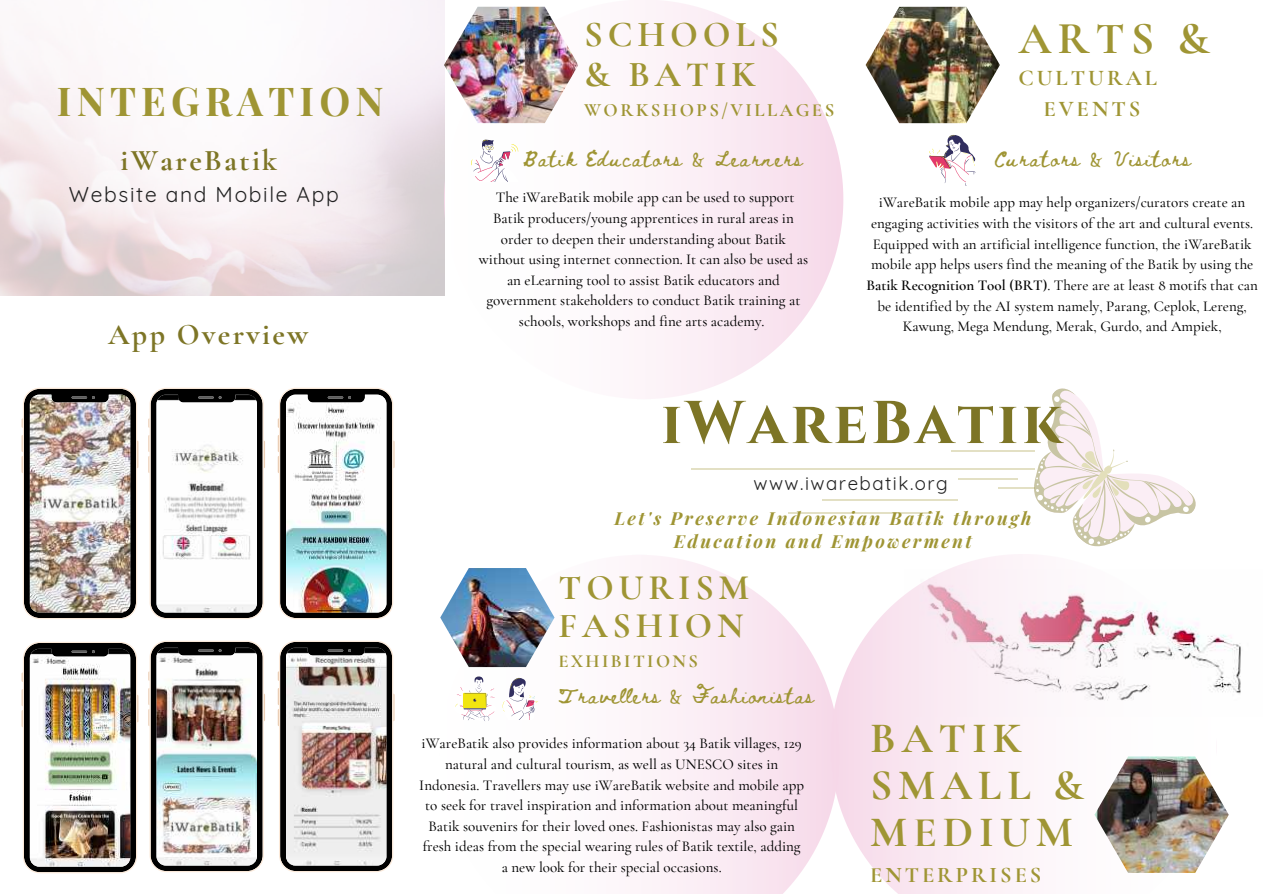
<style>
.page{position:relative;width:1263px;height:894px;background:#fff}
.page>*{position:absolute;margin:0;border:0;box-sizing:border-box;transform-origin:0 0}
.t1{font:700 60.15px "Cinzel";letter-spacing:.06em;color:#7d7526}
.t2{font:700 45.6px "Cormorant Garamond";color:#9f9534}
.t3{font:700 43.35px/47px "Cormorant Garamond";letter-spacing:.135em;color:#9f9534}
.t4{font:700 39px "Playfair Display SC";letter-spacing:.135em;color:#9f9534}
.t5{font:700 36.45px/39.5px "Cormorant Garamond";letter-spacing:.135em;color:#9f9534}
.t6{font:700 35.85px/38.8px "Cormorant Garamond";letter-spacing:.135em;color:#9f9534}
.t7{font:700 30px "Cormorant Garamond";letter-spacing:.08em;color:#7d7526}
.t8{font:700 22.5px/30.9px "Cormorant Garamond";letter-spacing:.135em;color:#9f9534;text-align:center}
.t9{font:700 22.35px "Cormorant Garamond";letter-spacing:.135em;color:#9f9534}
.t10{font:21px "Quicksand";letter-spacing:.08em;color:#222}
.t11{font:18.75px "Quicksand";letter-spacing:.08em;color:#222}
.t12{font:700 18.75px "Cormorant Garamond";letter-spacing:.135em;color:#9f9534}
.t13{font:700 18.45px "Cormorant Garamond";letter-spacing:.135em;color:#9f9534}
.t14{font:italic 700 18px/22.6px "Playfair Display";letter-spacing:.135em;color:#9f9534;text-align:center}
.t15{font:15.3px "Beth Ellen";letter-spacing:.11em;color:#9f9534}
.t16{font:15.3px "Beth Ellen";letter-spacing:.09em;color:#9f9534}
.t17{font:500 15px/20.5px "Cormorant Garamond";color:#000;text-align:center}
.s1{font-weight:600}
</style>
<div class="page">
<svg style="left:444px;top:0;width:399px;height:399px;fill:#fdf6fa"></svg>
<img style="left:1216px;top:634px;width:25px;height:60px">
<svg style="left:839px;top:555px;width:377px;height:338px;fill:#fcf3f8"></svg>
<svg style="left:1015px;top:388px;width:186px;height:176px"></svg>
<img style="left:22px;top:387px;width:116px;height:232px">
<svg style="left:148px;top:387px;width:117px;height:232px"></svg>
<img style="left:278px;top:387px;width:117px;height:232px">
<img style="left:148px;top:641px;width:117px;height:230px">
<img style="left:22px;top:642px;width:116px;height:231px">
<img style="left:278px;top:641px;width:117px;height:230px">
<img style="left:444px;top:7px;width:134px;height:116px">
<hr style="left:951px;top:450px;width:84px;height:1px;background:#9f9534">
<hr style="left:958px;top:478px;width:59px;height:1px;background:#9f9534">
<hr style="left:999px;top:487px;width:36px;height:1px;background:#9f9534">
<hr style="left:822px;top:499px;width:136px;height:1px;background:#9f9534">
<hr style="left:788px;top:512px;width:145px;height:1px;background:#9f9534">
<hr style="left:691px;top:468px;width:344px;height:1px;background:#9f9534">
<svg style="left:469px;top:555px;width:370px;height:338px;fill:#fdf5f9"></svg>
<img style="left:866px;top:7px;width:134px;height:116px">
<img style="left:1094px;top:756px;width:135px;height:116px">
<img style="left:440px;top:568px;width:114px;height:99px">
<svg style="left:929px;top:135px;width:47px;height:50px"></svg>
<svg style="left:467px;top:138px;width:53px;height:43px"></svg>
<svg style="left:455px;top:675px;width:41px;height:46px"></svg>
<svg style="left:502px;top:676px;width:36px;height:43px"></svg>
<h3 class="t4" style="left:57px;top:73px;width:328px">INTEGRATION</h3>
<h3 class="t7" style="left:121px;top:142px;width:158px">iWareBatik</h3>
<h3 class="t10" style="left:69px;top:180px;width:271px">Website and Mobile App</h3>
<h3 class="t7" style="left:108px;top:316px;width:201px">App Overview</h3>
<h3 class="t5" style="left:584px;top:15px;width:196px">SCHOOLS &amp; BATIK</h3>
<p class="t12" style="left:584px;top:99px;width:252px">WORKSHOPS/VILLAGES</p>
<h2 class="t2" style="left:1019px;top:11px;width:192px">ARTS &amp;</h2>
<h3 class="t8" style="left:1018px;top:62px;width:140px">CULTURAL<br>EVENTS</h3>
<p class="t15" style="left:523px;top:152px;width:281px">Batik Educators &amp; Learners</p>
<p class="t15" style="left:994px;top:152px;width:198px">Curators &amp; Visitors</p>
<p class="t17" style="left:479px;top:187px;width:331px">The iWareBatik mobile app can be used to support Batik producers/young apprentices in rural areas in order to deepen their understanding about Batik without using internet connection. It can also be used as an eLearning tool to assist Batik educators and government stakeholders to conduct Batik training at schools, workshops and fine arts academy.</p>
<p class="t17" style="left:866px;top:192px;width:393px">iWareBatik mobile app may help organizers/curators create an engaging activities with the visitors of the art and cultural events.<br>Equipped with an artificial intelligence function, the iWareBatik mobile app helps users find the meaning of the Batik by using the <span class="s1">Batik Recognition Tool (BRT)</span>. There are at least 8 motifs that can be identified by the AI system namely, Parang, Ceplok, Lereng, Kawung, Mega Mendung, Merak, Gurdo, and Ampiek,</p>
<h1 class="t1" style="left:661px;top:384px;width:403px">iWareBatik</h1>
<p class="t11" style="left:753px;top:470px;width:196px">www.iwarebatik.org</p>
<p class="t14" style="left:614px;top:506px;width:419px">Let's Preserve Indonesian Batik through<br>Education and Empowerment</p>
<h3 class="t6" style="left:559px;top:567px;width:192px">TOURISM<br>FASHION</h3>
<p class="t13" style="left:559px;top:650px;width:141px">EXHIBITIONS</p>
<p class="t16" style="left:558px;top:689px;width:257px">Travellers &amp; Fashionistas</p>
<p class="t17" style="left:419px;top:733px;width:386px">iWareBatik also provides information about 34 Batik villages, 129 natural and cultural tourism, as well as UNESCO sites in Indonesia. Travellers may use iWareBatik website and mobile app to seek for travel inspiration and information about meaningful Batik souvenirs for their loved ones. Fashionistas may also gain fresh ideas from the special wearing rules of Batik textile, adding a new look for their special occasions.</p>
<h3 class="t3" style="left:870px;top:714px;width:215px">BATIK<br>SMALL &amp;<br>MEDIUM</h3>
<h3 class="t9" style="left:870px;top:861px;width:173px">ENTERPRISES</h3>
</div>
